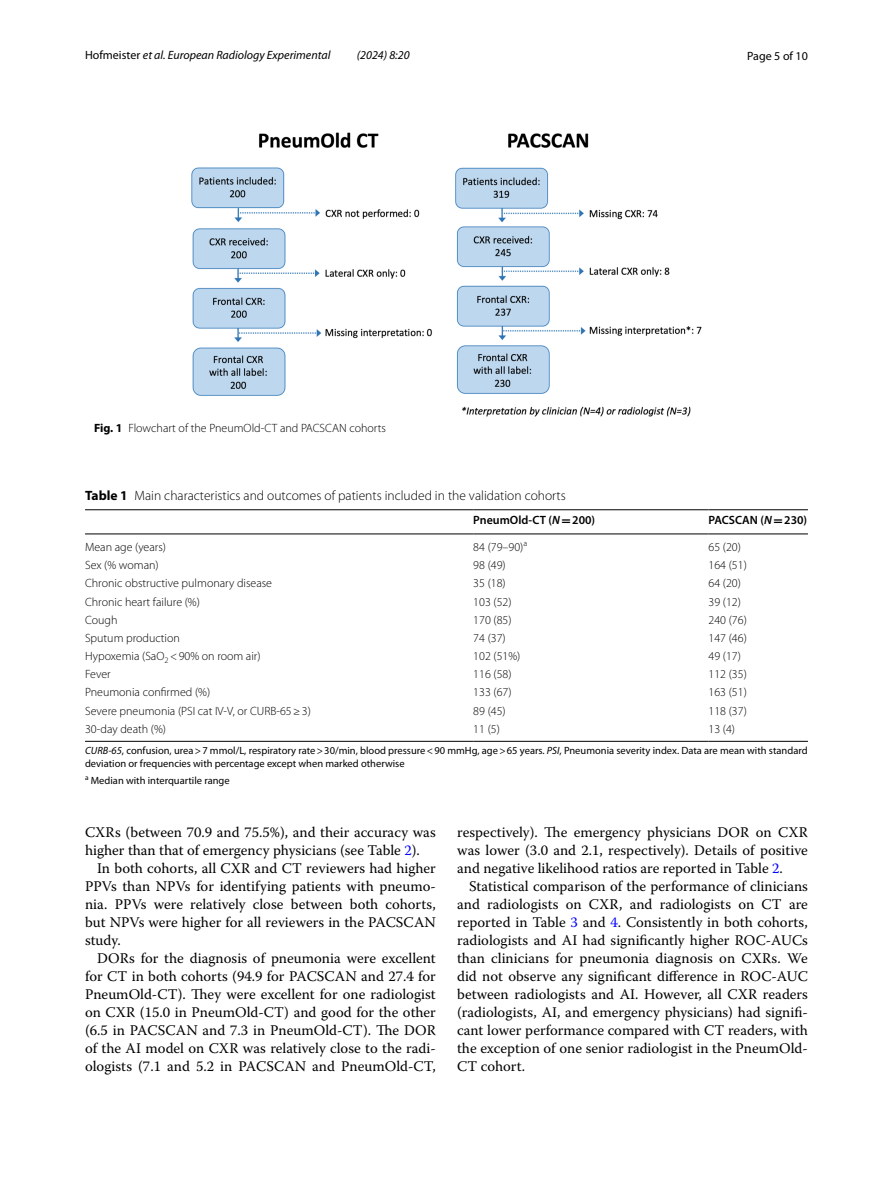
<style>
.page{position:relative;width:893px;height:1187px;background:#fff}
.page>*{position:absolute;margin:0;border:0;box-sizing:border-box;transform-origin:0 0}
.t1{font:14.7px/18px "Warnock Pro";color:#000;text-align:justify}
.t2{font:300 13.5px "Myriad Pro";color:#000}
.t3{font:300 12px "Myriad Pro";color:#000}
.t4{font:italic 12px "Myriad Pro";color:#000}
.t5{font:600 12px "Myriad Pro";color:#000}
.t6{font:12px "Myriad Pro";color:#000}
.t7{font:10.5px/12.8px "Myriad Pro";color:#000}
.s1{font-style:normal}
.s2{font-weight:700}
.s3{font-style:italic}
.s4{font-family:"SPSMTSYB Bold";font-weight:400}
.s5{color:#00f}
</style>
<div class="page">
<img style="left:191px;top:133px;width:511px;height:283px">
<hr style="left:85px;top:509px;width:388px;height:1px;background:#000">
<hr style="left:85px;top:533px;width:388px;height:1px;background:#000">
<hr style="left:473px;top:509px;width:236px;height:1px;background:#000">
<hr style="left:473px;top:533px;width:236px;height:1px;background:#000">
<hr style="left:709px;top:509px;width:99px;height:1px;background:#000">
<hr style="left:709px;top:533px;width:99px;height:1px;background:#000">
<hr style="left:85px;top:741px;width:388px;height:1px;background:#000">
<hr style="left:473px;top:741px;width:236px;height:1px;background:#000">
<hr style="left:709px;top:741px;width:99px;height:1px;background:#000">
<p class="t4" style="left:85px;top:48px;width:247px"><span class="s1">Hofmeister</span> et al. European Radiology Experimental</p>
<p class="t4" style="left:357px;top:48px;width:54px">(2024) 8:20</p>
<p class="t6" style="left:747px;top:48px;width:62px">Page 5 of 10</p>
<p class="t3" style="left:94px;top:421px;width:293px"><span class="s2">Fig. 1</span> Flowchart of the PneumOld-CT and PACSCAN cohorts</p>
<p class="t2" style="left:85px;top:488px;width:482px"><span class="s2">Table 1</span> Main characteristics and outcomes of patients included in the validation cohorts</p>
<p class="t5" style="left:473px;top:512px;width:123px">PneumOld-CT (<span class="s3">N</span><span class="s4">=</span>200)</p>
<p class="t5" style="left:709px;top:512px;width:100px">PACSCAN (<span class="s3">N</span><span class="s4">=</span>230)</p>
<p class="t3" style="left:85px;top:540px;width:83px">Mean age (years)</p>
<p class="t3" style="left:473px;top:540px;width:55px">84 (79–90)<sup>a</sup></p>
<p class="t3" style="left:709px;top:540px;width:34px">65 (20)</p>
<p class="t3" style="left:85px;top:558px;width:75px">Sex (% woman)</p>
<p class="t3" style="left:473px;top:558px;width:34px">98 (49)</p>
<p class="t3" style="left:709px;top:558px;width:40px">164 (51)</p>
<p class="t3" style="left:85px;top:576px;width:189px">Chronic obstructive pulmonary disease</p>
<p class="t3" style="left:473px;top:576px;width:34px">35 (18)</p>
<p class="t3" style="left:709px;top:576px;width:34px">64 (20)</p>
<p class="t3" style="left:85px;top:595px;width:116px">Chronic heart failure (%)</p>
<p class="t3" style="left:473px;top:595px;width:40px">103 (52)</p>
<p class="t3" style="left:709px;top:595px;width:34px">39 (12)</p>
<p class="t3" style="left:85px;top:613px;width:34px">Cough</p>
<p class="t3" style="left:473px;top:613px;width:40px">170 (85)</p>
<p class="t3" style="left:709px;top:613px;width:40px">240 (76)</p>
<p class="t3" style="left:85px;top:631px;width:96px">Sputum production</p>
<p class="t3" style="left:473px;top:631px;width:34px">74 (37)</p>
<p class="t3" style="left:709px;top:631px;width:40px">147 (46)</p>
<p class="t3" style="left:85px;top:649px;width:177px">Hypoxemia (SaO<sub>2</sub> &lt;90% on room air)</p>
<p class="t3" style="left:473px;top:649px;width:49px">102 (51%)</p>
<p class="t3" style="left:709px;top:649px;width:34px">49 (17)</p>
<p class="t3" style="left:85px;top:667px;width:27px">Fever</p>
<p class="t3" style="left:473px;top:667px;width:40px">116 (58)</p>
<p class="t3" style="left:709px;top:667px;width:40px">112 (35)</p>
<p class="t3" style="left:85px;top:685px;width:127px">Pneumonia confirmed (%)</p>
<p class="t3" style="left:473px;top:685px;width:40px">133 (67)</p>
<p class="t3" style="left:709px;top:685px;width:40px">163 (51)</p>
<p class="t3" style="left:85px;top:703px;width:227px">Severe pneumonia (PSI cat IV-V, or CURB-65≥3)</p>
<p class="t3" style="left:473px;top:703px;width:34px">89 (45)</p>
<p class="t3" style="left:709px;top:703px;width:40px">118 (37)</p>
<p class="t3" style="left:85px;top:722px;width:83px">30-day death (%)</p>
<p class="t3" style="left:473px;top:722px;width:28px">11 (5)</p>
<p class="t3" style="left:709px;top:722px;width:28px">13 (4)</p>
<p class="t7" style="left:85px;top:744px;width:724px"><span class="s3">CURB-65</span>, confusion, urea&gt;7 mmol/L, respiratory rate&gt;30/min, blood pressure&lt;90 mmHg, age&gt;65 years. <span class="s3">PSI</span>, Pneumonia severity index. Data are mean with standard deviation or frequencies with percentage except when marked otherwise</p>
<p class="t7" style="left:85px;top:773px;width:146px"><sup>a</sup> Median with interquartile range</p>
<p class="t1" style="left:85px;top:822px;width:352px">CXRs (between 70.9 and 75.5%), and their accuracy was higher than that of emergency physicians (see Table <span class="s5">2</span>).</p>
<p class="t1" style="left:85px;top:858px;width:352px;text-indent:12px">In both cohorts, all CXR and CT reviewers had higher PPVs than NPVs for identifying patients with pneumo&shy;nia. PPVs were relatively close between both cohorts, but NPVs were higher for all reviewers in the PACSCAN study.</p>
<p class="t1" style="left:85px;top:948px;width:352px;text-indent:12px">DORs for the diagnosis of pneumonia were excellent for CT in both cohorts (94.9 for PACSCAN and 27.4 for PneumOld-CT). They were excellent for one radiologist on CXR (15.0 in PneumOld-CT) and good for the other (6.5 in PACSCAN and 7.3 in PneumOld-CT). The DOR of the AI model on CXR was relatively close to the radi&shy;ologists (7.1 and 5.2 in PACSCAN and PneumOld-CT,</p>
<p class="t1" style="left:457px;top:822px;width:352px">respectively). The emergency physicians DOR on CXR was lower (3.0 and 2.1, respectively). Details of positive and negative likelihood ratios are reported in Table <span class="s5">2</span>.</p>
<p class="t1" style="left:457px;top:876px;width:352px;text-indent:12px">Statistical comparison of the performance of clinicians and radiologists on CXR, and radiologists on CT are reported in Table <span class="s5">3</span> and <span class="s5">4</span>. Consistently in both cohorts, radiologists and AI had significantly higher ROC-AUCs than clinicians for pneumonia diagnosis on CXRs. We did not observe any significant difference in ROC-AUC between radiologists and AI. However, all CXR readers (radiologists, AI, and emergency physicians) had signifi&shy;cant lower performance compared with CT readers, with the exception of one senior radiologist in the PneumOld-CT cohort.</p>
</div>
